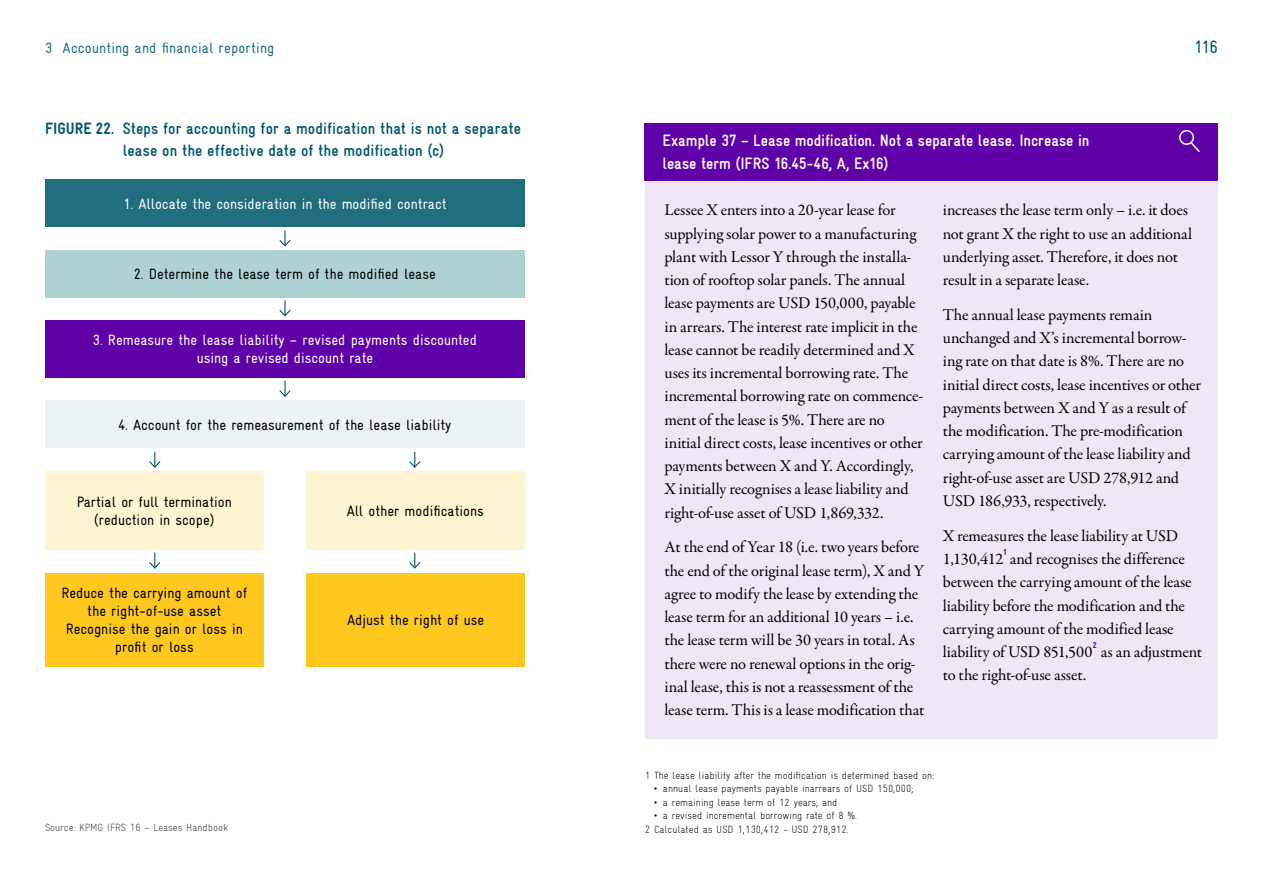
<style>
.page{position:relative;width:1263px;height:893px;background:#fff}
.page>*{position:absolute;margin:0;border:0;box-sizing:border-box;transform-origin:0 0}
.t1{font:18px "Gravur Condensed Pro";color:#00586b}
.t2{font:16.5px/23.2px "Garamond Premr Pro";letter-spacing:-.01em;color:#000}
.t3{font:700 16.5px/22.5px "Gravur Condensed Pro";letter-spacing:.005em;color:#00586b;text-align:center}
.t4{font:700 16.5px/23.2px "Gravur Condensed Pro";color:#fff}
.t5{font:15px/18px "Gravur Condensed Pro";color:#000;text-align:center}
.t6{font:15px/18px "Gravur Condensed Pro";color:#fff;text-align:center}
.t7{font:15px "Gravur Condensed Pro";letter-spacing:.01em;color:#216e7e}
.t8{font:300 10.5px/13.5px "Gravur Condensed Pro";color:#000}
.t9{font:300 10.5px "Gravur Condensed Pro";color:#333}
.t10{font:900 8.7px "Gravur Condensed Pro";color:#6000a9}
.s1{font-weight:900}
</style>
<div class="page">
<svg style="left:279px;top:230px;width:12px;height:17px"></svg>
<svg style="left:279px;top:300px;width:12px;height:17px"></svg>
<svg style="left:279px;top:381px;width:12px;height:16px"></svg>
<svg style="left:149px;top:452px;width:12px;height:16px"></svg>
<svg style="left:149px;top:553px;width:12px;height:16px"></svg>
<svg style="left:409px;top:452px;width:12px;height:16px"></svg>
<svg style="left:409px;top:553px;width:12px;height:16px"></svg>
<div style="left:45px;top:180px;width:480px;height:47px;background:#216e7e"></div>
<div style="left:45px;top:320px;width:480px;height:58px;background:#6000a9"></div>
<div style="left:45px;top:250px;width:480px;height:47px;background:#b0d1d4"></div>
<div style="left:45px;top:401px;width:480px;height:47px;background:#ebf3f4"></div>
<div style="left:45px;top:471px;width:219px;height:78px;background:#fff4d2"></div>
<div style="left:306px;top:471px;width:219px;height:78px;background:#fff4d2"></div>
<div style="left:45px;top:573px;width:219px;height:93px;background:#ffc81e"></div>
<div style="left:306px;top:573px;width:219px;height:93px;background:#ffc81e"></div>
<div style="left:645px;top:123px;width:573px;height:615px;background:#efe6f6"></div>
<div style="left:645px;top:123px;width:573px;height:58px;background:#6000a9"></div>
<svg style="left:1179px;top:130px;width:21px;height:22px"></svg>
<p class="t7" style="left:45px;top:39px;width:231px">3 Accounting and financial reporting</p>
<p class="t3" style="left:45px;top:117px;width:477px"><span class="s1">FIGURE 22.</span> Steps for accounting for a modification that is not a separate lease on the effective date of the modification (c)</p>
<p class="t6" style="left:123px;top:195px;width:325px">1. Allocate the consideration in the modified contract</p>
<p class="t5" style="left:134px;top:265px;width:304px">2. Determine the lease term of the modified lease</p>
<p class="t6" style="left:93px;top:331px;width:386px">3. Remeasure the lease liability – revised payments discounted using a revised discount rate</p>
<p class="t5" style="left:118px;top:416px;width:335px">4. Account for the remeasurement of the lease liability</p>
<p class="t5" style="left:77px;top:492px;width:157px">Partial or full termination (reduction in scope)</p>
<p class="t5" style="left:347px;top:501px;width:139px">All other modifications</p>
<p class="t5" style="left:61px;top:584px;width:187px">Reduce the carrying amount of the right-of-use asset<br>Recognise the gain or loss in profit or loss</p>
<p class="t9" style="left:45px;top:821px;width:184px">Source: KPMG IFRS 16 – Leases Handbook</p>
<p class="t5" style="left:347px;top:611px;width:139px">Adjust the right of use</p>
<p class="t1" style="left:1194px;top:36px;width:25px">116</p>
<p class="t4" style="left:662px;top:128px;width:428px">Example 37 – Lease modification. Not a separate lease. Increase in lease term (IFRS 16.45-46, A, Ex16)</p>
<p class="t2" style="left:664px;top:199px;width:260px">Lessee X enters into a 20-year lease for supplying solar power to a manufacturing plant with Lessor Y through the installa&shy;tion of rooftop solar panels. The annual lease payments are USD 150,000, payable in arrears. The interest rate implicit in the lease cannot be readily determined and X uses its incremental borrowing rate. The incremental borrowing rate on commence&shy;ment of the lease is 5%. There are no initial direct costs, lease incentives or other payments between X and Y. Accordingly, X initially recognises a lease liability and right-of-use asset of USD 1,869,332.</p>
<p class="t2" style="left:664px;top:536px;width:261px">At the end of Year 18 (i.e. two years before the end of the original lease term), X and Y agree to modify the lease by extending the lease term for an additional 10 years – i.e. the lease term will be 30 years in total. As there were no renewal options in the orig&shy;inal lease, this is not a reassessment of the lease term. This is a lease modification that</p>
<p class="t2" style="left:943px;top:199px;width:251px">increases the lease term only – i.e. it does not grant X the right to use an additional underlying asset. Therefore, it does not result in a separate lease.</p>
<p class="t2" style="left:943px;top:303px;width:260px">The annual lease payments remain unchanged and X’s incremental borrow&shy;ing rate on that date is 8%. There are no initial direct costs, lease incentives or other payments between X and Y as a result of the modification. The pre-modification carrying amount of the lease liability and right-of-use asset are USD 278,912 and USD 186,933, respectively.</p>
<p class="t2" style="left:943px;top:524px;width:244px">X remeasures the lease liability at USD<br>1,130,412 and recognises the difference</p>
<p class="t10" style="left:1003px;top:547px;width:5px">1</p>
<p class="t2" style="left:943px;top:571px;width:250px">between the carrying amount of the lease liability before the modification and the carrying amount of the modified lease liability of USD 851,500</p>
<p class="t10" style="left:1093px;top:640px;width:5px">2</p>
<p class="t2" style="left:1101px;top:641px;width:103px">as an adjustment</p>
<p class="t2" style="left:943px;top:664px;width:145px">to the right-of-use asset.</p>
<p class="t8" style="left:645px;top:768px;width:291px">1 The lease liability after the modification is determined based on:</p>
<p class="t8" style="left:654px;top:782px;width:261px">• annual lease payments payable inarrears of USD 150,000;</p>
<p class="t8" style="left:654px;top:795px;width:185px">• a remaining lease term of 12 years; and</p>
<p class="t8" style="left:645px;top:809px;width:213px;text-indent:9px">• a revised incremental borrowing rate of 8 %.<br>2 Calculated as USD 1,130,412 - USD 278,912.</p>
</div>
